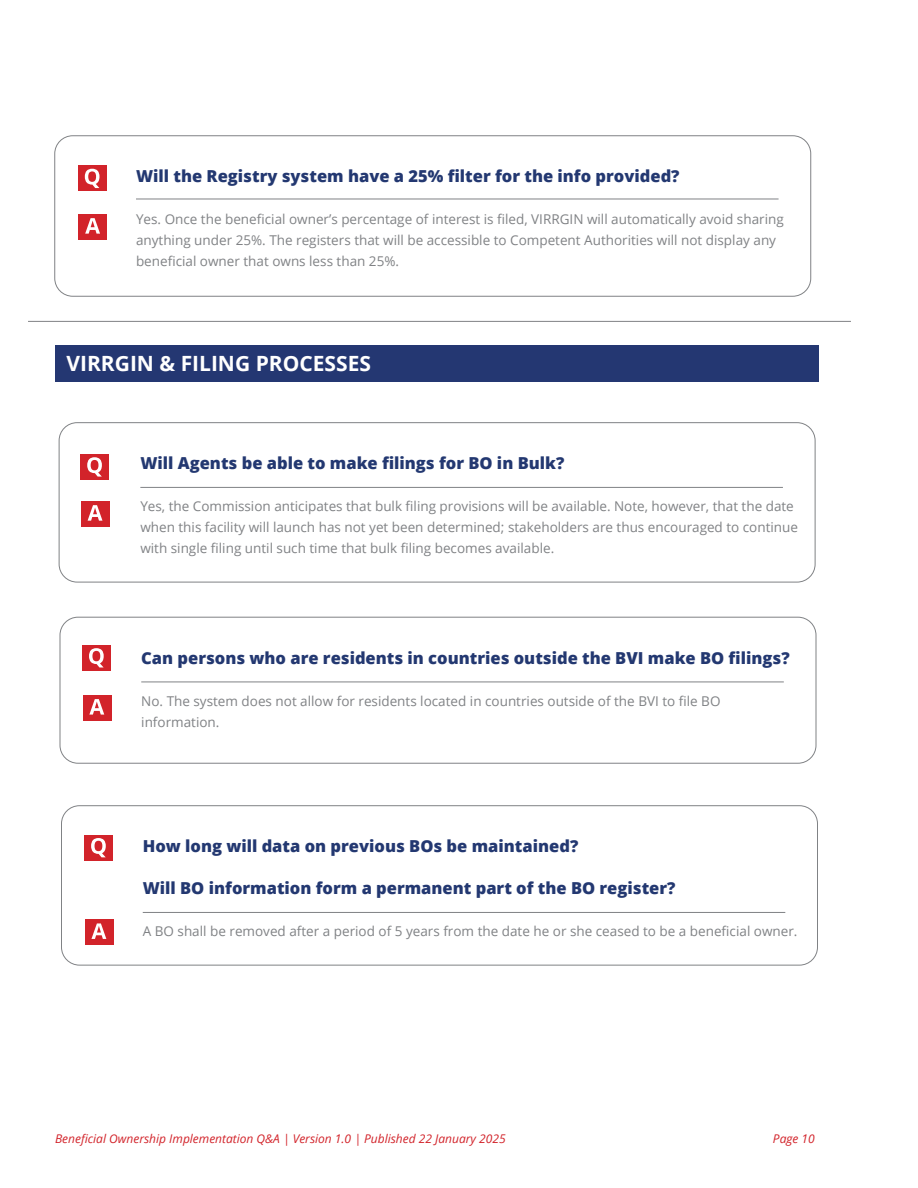
<style>
.page{position:relative;width:918px;height:1188px;background:#fff}
.page>*{position:absolute;margin:0;border:0;box-sizing:border-box;transform-origin:0 0}
.t1{font:700 21px "Open Sans";color:#fff}
.t2{font:800 16.5px "Open Sans";color:#233871}
.t3{font:13.5px/21px "Open Sans";color:#808285}
.t4{font:italic 12px "Open Sans";color:#d2232a}
</style>
<div class="page">
<div style="left:54px;top:135px;width:757px;height:162px;border:1px solid #808285;border-radius:18px"></div>
<hr style="left:136px;top:199px;width:643px;height:1px;background:#808285">
<div style="left:59px;top:422px;width:756px;height:160px;border:1px solid #808285;border-radius:18px"></div>
<hr style="left:140px;top:487px;width:643px;height:1px;background:#808285">
<div style="left:56px;top:346px;width:763px;height:36px;background:#243772"></div>
<div style="left:60px;top:617px;width:756px;height:147px;border:1px solid #808285;border-radius:18px"></div>
<hr style="left:141px;top:682px;width:643px;height:1px;background:#808285">
<div style="left:61px;top:805px;width:757px;height:161px;border:1px solid #808285;border-radius:18px"></div>
<hr style="left:143px;top:912px;width:642px;height:1px;background:#808285">
<div style="left:78px;top:165px;width:29px;height:26px;background:#d2232a"></div>
<svg style="left:85px;top:169px;width:15px;height:19px"></svg>
<div style="left:79px;top:214px;width:28px;height:26px;background:#d2232a"></div>
<svg style="left:85px;top:218px;width:15px;height:16px"></svg>
<div style="left:80px;top:454px;width:29px;height:26px;background:#d2232a"></div>
<svg style="left:87px;top:457px;width:15px;height:20px"></svg>
<div style="left:81px;top:501px;width:29px;height:26px;background:#d2232a"></div>
<svg style="left:88px;top:505px;width:14px;height:16px"></svg>
<div style="left:82px;top:645px;width:29px;height:26px;background:#d2232a"></div>
<svg style="left:89px;top:648px;width:15px;height:19px"></svg>
<div style="left:83px;top:695px;width:29px;height:26px;background:#d2232a"></div>
<svg style="left:89px;top:699px;width:15px;height:16px"></svg>
<div style="left:84px;top:835px;width:29px;height:26px;background:#d2232a"></div>
<svg style="left:91px;top:838px;width:15px;height:19px"></svg>
<div style="left:85px;top:919px;width:29px;height:26px;background:#d2232a"></div>
<svg style="left:91px;top:923px;width:15px;height:16px"></svg>
<hr style="left:28px;top:321px;width:823px;height:1px;background:#818285">
<p class="t2" style="left:136px;top:164px;width:545px">Will the Registry system have a 25% filter for the info provided?</p>
<p class="t3" style="left:136px;top:209px;width:649px">Yes. Once the beneficial owner’s percentage of interest is filed, VIRRGIN will automatically avoid sharing anything under 25%. The registers that will be accessible to Competent Authorities will not display any beneficial owner that owns less than 25%.</p>
<h1 class="t1" style="left:66px;top:348px;width:306px">VIRRGIN &amp; FILING PROCESSES</h1>
<p class="t2" style="left:140px;top:451px;width:426px">Will Agents be able to make filings for BO in Bulk?</p>
<p class="t3" style="left:140px;top:496px;width:659px">Yes, the Commission anticipates that bulk filing provisions will be available. Note, however, that the date when this facility will launch has not yet been determined; stakeholders are thus encouraged to continue with single filing until such time that bulk filing becomes available.</p>
<p class="t2" style="left:141px;top:645px;width:650px">Can persons who are residents in countries outside the BVI make BO filings?</p>
<p class="t3" style="left:141px;top:690px;width:581px">No. The system does not allow for residents located in countries outside of the BVI to file BO information.</p>
<p class="t2" style="left:143px;top:834px;width:437px">How long will data on previous BOs be maintained?</p>
<p class="t2" style="left:143px;top:876px;width:534px">Will BO information form a permanent part of the BO register?</p>
<p class="t3" style="left:143px;top:921px;width:656px">A BO shall be removed after a period of 5 years from the date he or she ceased to be a beneficial owner.</p>
<p class="t4" style="left:55px;top:1131px;width:452px">Beneficial Ownership Implementation Q&amp;A | Version 1.0 | Published 22 January 2025</p>
<p class="t4" style="left:773px;top:1131px;width:43px">Page 10</p>
</div>
